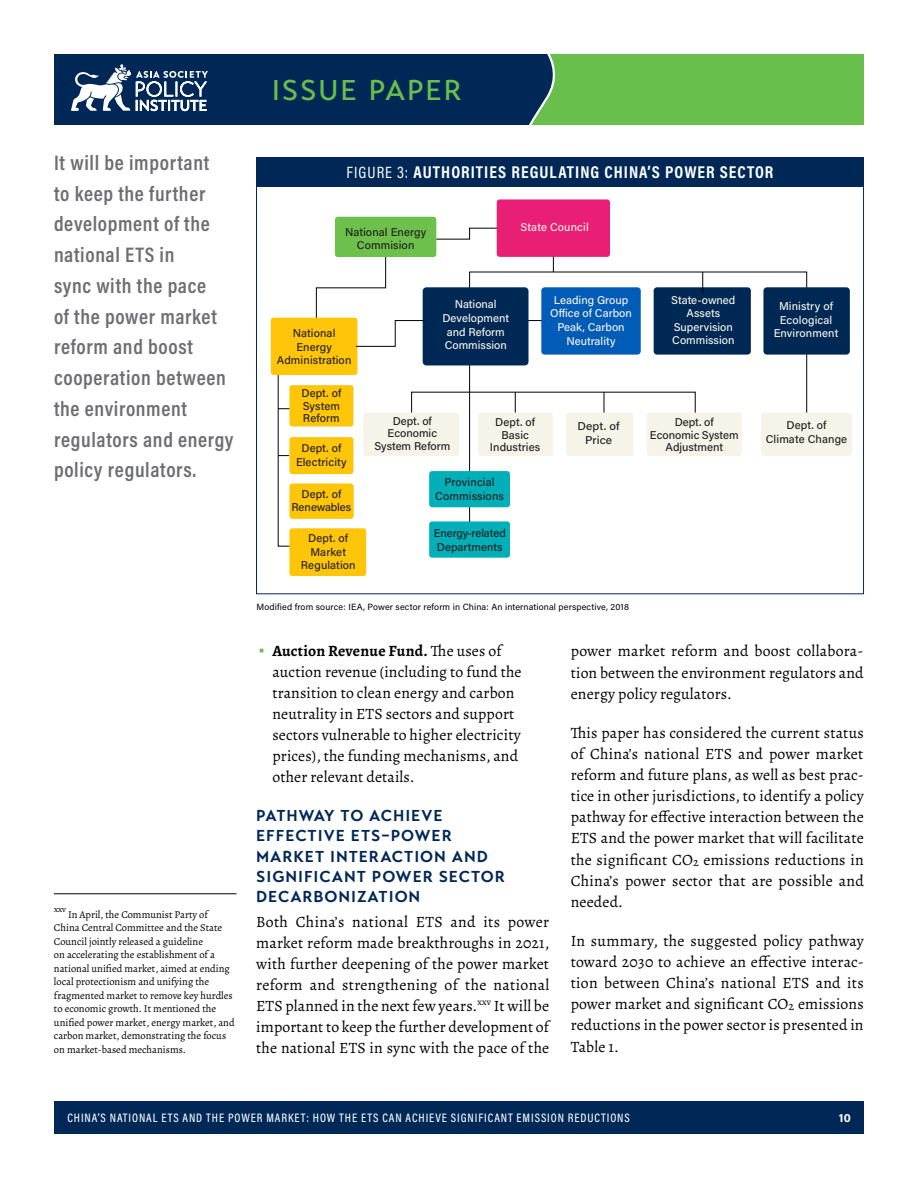
<style>
.page{position:relative;width:918px;height:1188px;background:#fff}
.page>*{position:absolute;margin:0;border:0;box-sizing:border-box;transform-origin:0 0}
.t1{font:500 28.5px "Transat Text";letter-spacing:.065em;color:#68bf4b}
.t2{font:600 21.15px/30.8px "Acumin Pro Cond";letter-spacing:.03em;color:#6d6e71}
.t3{font:700 17.25px "Acumin Pro Cond";letter-spacing:.06em;color:#fff}
.t4{font:15.75px/21.1px "Alegreya";letter-spacing:.01em;color:#000;text-align:justify}
.t5{font:700 15.75px/20.2px "Transat Text";letter-spacing:.06em;color:#002856}
.t6{font:500 12.3px "Acumin Pro Cond";letter-spacing:.075em;color:#fff}
.t7{font:700 12px "Acumin Pro";color:#fff}
.t8{font:500 11.25px/13.5px "Acumin Pro";letter-spacing:.005em;color:#231f20;text-align:center}
.t9{font:500 11.25px/13.5px "Acumin Pro";color:#f6f3e9;text-align:center}
.t10{font:500 11.25px/13.5px "Acumin Pro";letter-spacing:.005em;color:#231f20;text-align:center;scale:1.04 1}
.t11{font:10.5px/13.5px "Alegreya";color:#000}
.t12{font:9px "Acumin Pro";letter-spacing:.015em;color:#000}
.t13{font:8.7px "Alegreya";color:#000}
.s1{font-weight:400;font-size:16.5px}
.s2{font-family:"Acumin Pro Cond";font-weight:700;font-size:21px;color:#68bf4b}
.s3{font-weight:700}
.s4{font-size:12px}
</style>
<div class="page">
<div style="left:472px;top:54px;width:392px;height:71px;background:#68bf4b"></div>
<div style="left:54px;top:1102px;width:810px;height:32px;background:#002856"></div>
<svg style="left:515px;top:54px;width:41px;height:71px"></svg>
<div style="left:54px;top:54px;width:461px;height:71px;background:#002856"></div>
<svg style="left:71px;top:64px;width:137px;height:48px"></svg>
<div style="left:256px;top:157px;width:608px;height:29px;background:#002856"></div>
<svg style="left:553px;top:257px;width:1px;height:14px"></svg>
<svg style="left:469px;top:271px;width:338px;height:250px"></svg>
<div style="left:429px;top:471px;width:81px;height:36px;background:#00afb8;border-radius:3px"></div>
<div style="left:363px;top:413px;width:96px;height:43px;background:#f6f3e9;border-radius:3px"></div>
<div style="left:423px;top:287px;width:106px;height:78px;background:#002855;border-radius:4px"></div>
<div style="left:497px;top:199px;width:113px;height:58px;background:#e91f75;border-radius:3px"></div>
<div style="left:335px;top:217px;width:101px;height:40px;background:#6dc04b;border-radius:3px"></div>
<div style="left:271px;top:318px;width:86px;height:57px;background:#ffc609;border-radius:3px"></div>
<div style="left:289px;top:385px;width:64px;height:42px;background:#ffc609;border-radius:3px"></div>
<div style="left:289px;top:437px;width:64px;height:37px;background:#ffc609;border-radius:3px"></div>
<div style="left:289px;top:484px;width:65px;height:35px;background:#ffc609;border-radius:3px"></div>
<div style="left:289px;top:528px;width:77px;height:48px;background:#ffc609;border-radius:3px"></div>
<div style="left:654px;top:287px;width:97px;height:68px;background:#002855;border-radius:3px"></div>
<div style="left:763px;top:287px;width:87px;height:68px;background:#002855;border-radius:4px"></div>
<div style="left:478px;top:413px;width:75px;height:43px;background:#f6f3e9;border-radius:3px"></div>
<div style="left:566px;top:413px;width:67px;height:43px;background:#f6f3e9;border-radius:3px"></div>
<div style="left:647px;top:413px;width:95px;height:43px;background:#f6f3e9;border-radius:3px"></div>
<div style="left:761px;top:413px;width:91px;height:43px;background:#f6f3e9;border-radius:3px"></div>
<div style="left:429px;top:521px;width:81px;height:37px;background:#00afb8;border-radius:3px"></div>
<div style="left:541px;top:287px;width:100px;height:68px;background:#005cb7;border-radius:3px"></div>
<svg style="left:515px;top:392px;width:1px;height:21px"></svg>
<svg style="left:277px;top:375px;width:13px;height:172px"></svg>
<svg style="left:316px;top:255px;width:109px;height:92px"></svg>
<svg style="left:436px;top:227px;width:62px;height:13px"></svg>
<svg style="left:702px;top:272px;width:1px;height:22px"></svg>
<hr style="left:54px;top:894px;width:183px;height:1px;background:#000">
<h1 class="t1" style="left:272px;top:73px;width:191px">ISSUE PAPER</h1>
<h2 class="t2" style="left:54px;top:147px;width:181px">It will be important<br>to keep the further development of the national ETS in<br>sync with the pace<br>of the power market reform and boost cooperation between the environment regulators and energy policy regulators.</h2>
<p class="t13" style="left:54px;top:904px;width:14px">xxv</p>
<p class="t11" style="left:54px;top:908px;width:182px;text-indent:14px">In April, the Communist Party of China Central Committee and the State Council jointly released a guideline<br>on accelerating the establishment of a national unified market, aimed at ending local protectionism and unifying the fragmented market to remove key hurdles to economic growth. It mentioned the unified power market, energy market, and carbon market, demonstrating the focus on market-based mechanisms.</p>
<p class="t3" style="left:347px;top:160px;width:428px"><span class="s1">FIGURE 3:</span> AUTHORITIES REGULATING CHINA’S POWER SECTOR</p>
<p class="t8" style="left:345px;top:225px;width:83px">National Energy<br>Commision</p>
<p class="t9" style="left:521px;top:220px;width:70px">State Council</p>
<p class="t9" style="left:442px;top:297px;width:68px">National<br>Development and Reform<br>Commission</p>
<p class="t9" style="left:671px;top:293px;width:66px">State-owned<br>Assets<br>Supervision<br>Commission</p>
<p class="t9" style="left:550px;top:293px;width:83px">Leading Group<br>O-ice of Carbon<br>Peak, Carbon<br>Neutrality</p>
<p class="t9" style="left:774px;top:299px;width:66px">Ministry of<br>Ecological<br>Environment</p>
<p class="t8" style="left:277px;top:326px;width:76px">National<br>Energy<br>Administration</p>
<p class="t8" style="left:301px;top:387px;width:41px;line-height:12.3px;text-align:justify">Dept. of System Reform</p>
<p class="t8" style="left:296px;top:441px;width:52px">Dept. of<br>Electricity</p>
<p class="t8" style="left:374px;top:414px;width:77px;line-height:12.3px">Dept. of<br>Economic<br>System Reform</p>
<p class="t8" style="left:490px;top:416px;width:52px;line-height:12.3px">Dept. of<br>Basic<br>Industries</p>
<p class="t8" style="left:435px;top:475px;width:70px">Provincial<br>Commissions</p>
<p class="t8" style="left:434px;top:526px;width:74px;text-align:left">Energy-related<br>Departments</p>
<p class="t10" style="left:578px;top:419px;width:42px">Dept. of<br>Price</p>
<p class="t8" style="left:650px;top:416px;width:90px;line-height:12.3px">Dept. of<br>Economic System<br>Adjustment</p>
<p class="t8" style="left:766px;top:418px;width:83px">Dept. of<br>Climate Change</p>
<p class="t8" style="left:292px;top:487px;width:61px">Dept. of<br>Renewables</p>
<p class="t8" style="left:301px;top:531px;width:56px">Dept. of<br>Market<br>Regulation</p>
<p class="t12" style="left:256px;top:601px;width:374px">Modified from source: IEA, Power sector reform in China: An international perspective, 2018</p>
<p class="t4" style="left:272px;top:641px;width:251px;text-align:left;text-indent:-14px"><span class="s2">•</span> <span class="s3">Auction Revenue Fund.</span> The uses of auction revenue (including to fund the transition to clean energy and carbon neutrality in ETS sectors and support sectors vulnerable to higher electricity prices), the funding mechanisms, and other relevant details.</p>
<p class="t5" style="left:256px;top:805px;width:250px">PATHWAY TO ACHIEVE<br>EFFECTIVE ETS–POWER<br>MARKET INTERACTION AND<br>SIGNIFICANT POWER SECTOR<br>DECARBONIZATION</p>
<p class="t4" style="left:256px;top:911px;width:295px">Both China’s national ETS and its power market reform made breakthroughs in 2021, with further deepening of the power market reform and strengthening of the national ETS planned in the next few years.<sup>xxv</sup> It will be important to keep the further development of the national ETS in sync with the pace of the</p>
<p class="t4" style="left:571px;top:641px;width:294px">power market reform and boost collabora&shy;tion between the environment regulators and energy policy regulators.</p>
<p class="t4" style="left:571px;top:722px;width:295px">This paper has considered the current status of China’s national ETS and power market reform and future plans, as well as best prac&shy;tice in other jurisdictions, to identify a policy pathway for effective interaction between the ETS and the power market that will facilitate the significant CO<span class="s4">2</span> emissions reductions in China’s power sector that are possible and needed.</p>
<p class="t4" style="left:571px;top:930px;width:295px">In summary, the suggested policy pathway toward 2030 to achieve an effective interac&shy;tion between China’s national ETS and its power market and significant CO<span class="s4">2</span> emissions reductions in the power sector is presented in Table 1.</p>
<p class="t6" style="left:68px;top:1110px;width:564px">CHINA’S NATIONAL ETS AND THE POWER MARKET: HOW THE ETS CAN ACHIEVE SIGNIFICANT EMISSION REDUCTIONS</p>
<p class="t7" style="left:839px;top:1109px;width:14px">10</p>
</div>
